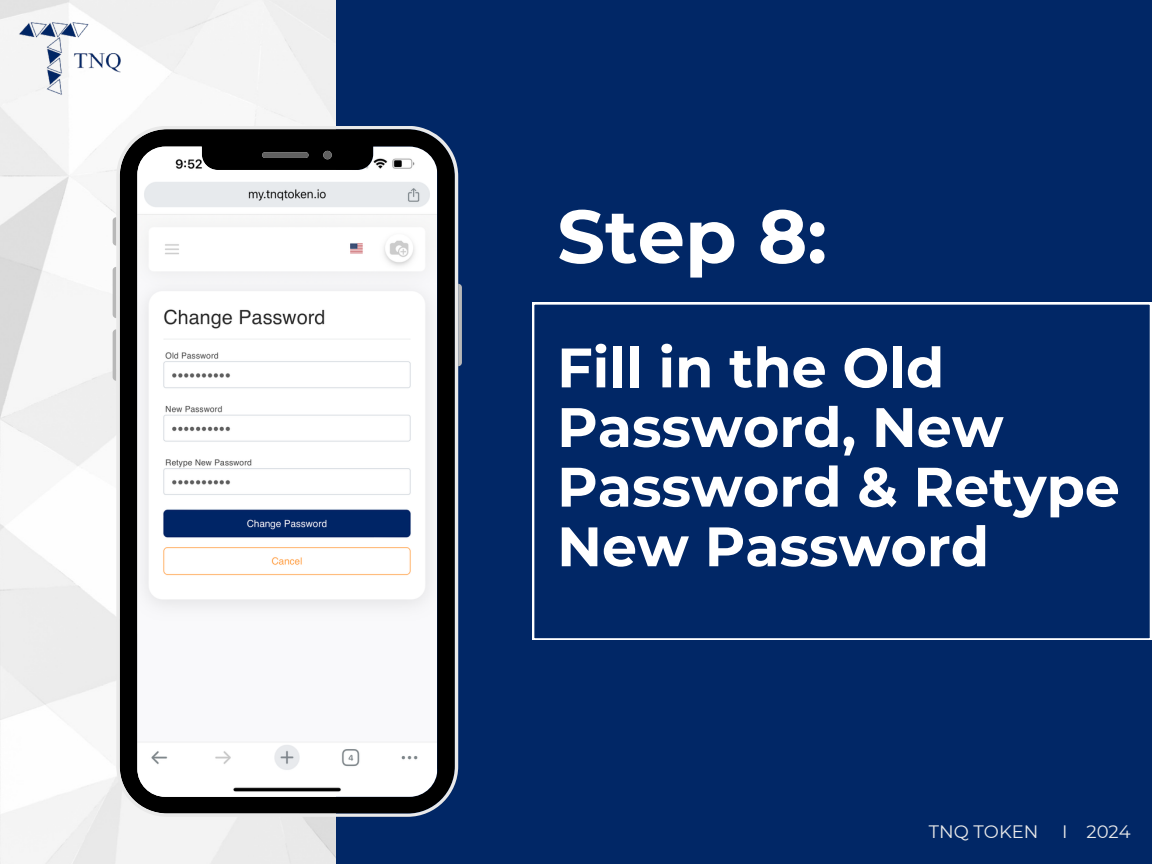
<style>
.page{position:relative;width:1152px;height:864px;background:#fff}
.page>*{position:absolute;margin:0;border:0;box-sizing:border-box;transform-origin:0 0}
.t1{font:700 75px "Montserrat";color:#fff}
.t2{font:700 55.5px/59.7px "Montserrat";color:#fff}
.t3{font:18px "Montserrat";color:#e9e9e9}
</style>
<div class="page">
<img style="left:0;top:0;width:336px;height:864px">
<div style="left:336px;top:0;width:816px;height:864px;background:#012766"></div>
<svg style="left:532px;top:302px;width:620px;height:338px"></svg>
<img style="left:0;top:0;width:145px;height:126px">
<svg style="left:113px;top:217px;width:3px;height:29px"></svg>
<svg style="left:113px;top:267px;width:3px;height:51px"></svg>
<svg style="left:113px;top:329px;width:3px;height:52px"></svg>
<svg style="left:458px;top:284px;width:4px;height:82px"></svg>
<svg style="left:116px;top:126px;width:342px;height:691px"></svg>
<h1 class="t1" style="left:557px;top:190px;width:271px">Step 8:</h1>
<p class="t2" style="left:557px;top:338px;width:564px">Fill in the Old<br>Password, New<br>Password &amp; Retype<br>New Password</p>
<p class="t3" style="left:929px;top:821px;width:111px">TNQ TOKEN</p>
<p class="t3" style="left:1062px;top:821px;width:70px">I 2024</p>
</div>
